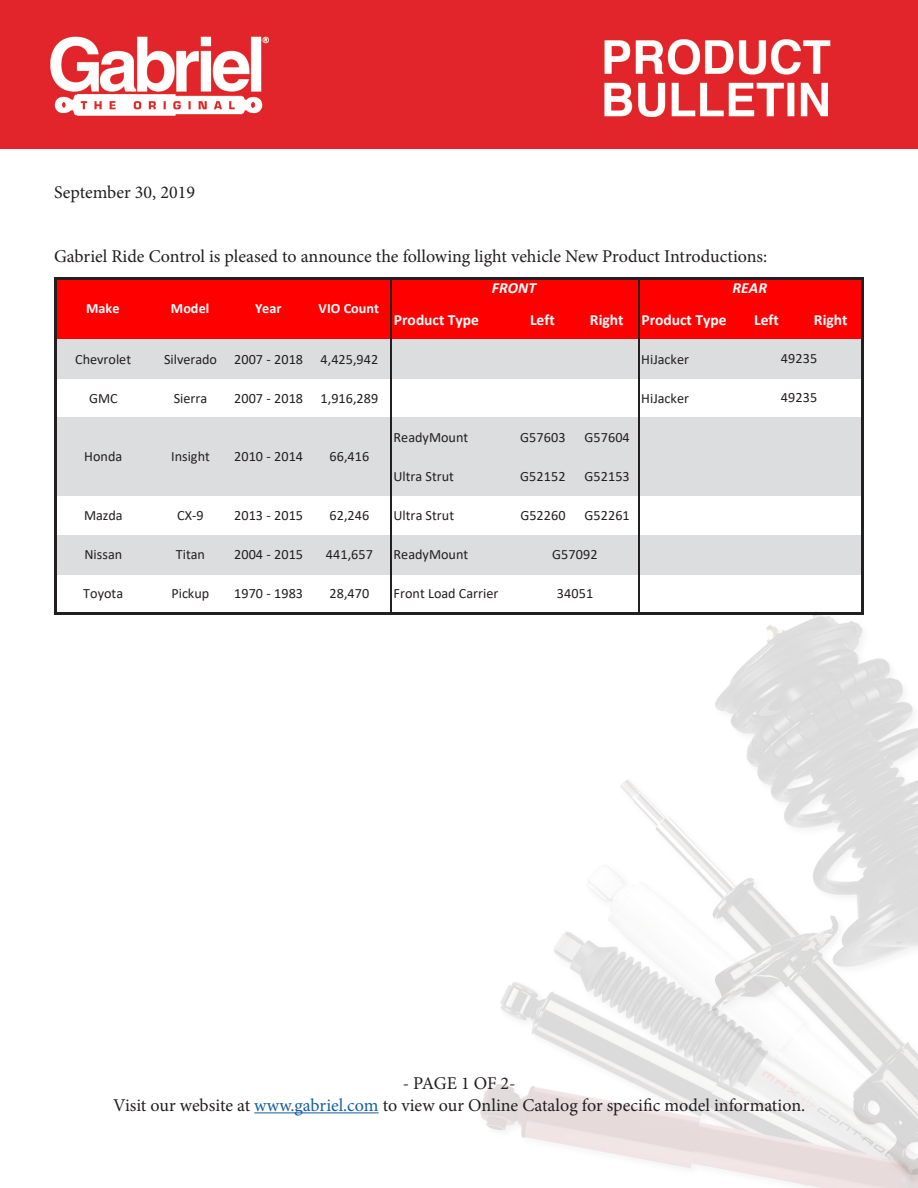
<style>
.page{position:relative;width:918px;height:1188px;background:#fff}
.page>*{position:absolute;margin:0;border:0;box-sizing:border-box;transform-origin:0 0}
.t1{font:18px "Minion Pro";color:#231f20}
.t2{font:700 15.45px "Calibri";color:#fff}
.t3{font:italic 700 15.45px "Calibri";color:#fff}
.t4{font:14.25px "Calibri";letter-spacing:.005em;color:#231f20}
.t5{font:700 14.25px "Calibri";letter-spacing:.005em;color:#fff}
.s1{color:#175d9e}
</style>
<div class="page">
<img style="left:0;top:0;width:918px;height:1188px">
<hr style="left:254px;top:1112px;width:125px;height:1px;background:#175d9e">
<div style="left:56px;top:279px;width:807px;height:61px;background:#f00"></div>
<div style="left:56px;top:339px;width:807px;height:40px;background:#dcdddf"></div>
<div style="left:56px;top:418px;width:807px;height:78px;background:#dcdddf"></div>
<div style="left:56px;top:535px;width:807px;height:39px;background:#dcdddf"></div>
<hr style="left:54px;top:277px;width:2px;height:337px;background:#231f20">
<hr style="left:390px;top:280px;width:2px;height:332px;background:#231f20">
<hr style="left:638px;top:280px;width:1px;height:332px;background:#231f20">
<hr style="left:862px;top:280px;width:2px;height:334px;background:#231f20">
<hr style="left:56px;top:277px;width:808px;height:3px;background:#231f20">
<hr style="left:56px;top:612px;width:808px;height:2px;background:#231f20">
<p class="t1" style="left:54px;top:180px;width:143px">September 30, 2019</p>
<p class="t1" style="left:54px;top:245px;width:715px">Gabriel Ride Control is pleased to announce the following light vehicle New Product Introductions:</p>
<p class="t5" style="left:86px;top:298px;width:35px">Make</p>
<p class="t5" style="left:171px;top:298px;width:40px">Model</p>
<p class="t5" style="left:255px;top:298px;width:28px">Year</p>
<p class="t5" style="left:319px;top:298px;width:62px">VIO Count</p>
<p class="t3" style="left:492px;top:277px;width:46px">FRONT</p>
<p class="t3" style="left:733px;top:277px;width:36px">REAR</p>
<p class="t2" style="left:394px;top:308px;width:87px">Product Type</p>
<p class="t2" style="left:530px;top:308px;width:26px">Left</p>
<p class="t2" style="left:590px;top:308px;width:138px">Right Product Type</p>
<p class="t2" style="left:754px;top:308px;width:26px">Left</p>
<p class="t2" style="left:814px;top:308px;width:35px">Right</p>
<p class="t4" style="left:75px;top:349px;width:57px">Chevrolet</p>
<p class="t4" style="left:164px;top:349px;width:216px">Silverado 2007 - 2018 4,425,942</p>
<p class="t4" style="left:641px;top:349px;width:49px">HiJacker</p>
<p class="t4" style="left:89px;top:388px;width:30px">GMC</p>
<p class="t4" style="left:174px;top:388px;width:35px">Sierra</p>
<p class="t4" style="left:234px;top:388px;width:146px">2007 - 2018 1,916,289</p>
<p class="t4" style="left:641px;top:388px;width:49px">HiJacker</p>
<p class="t4" style="left:394px;top:427px;width:76px">ReadyMount</p>
<p class="t4" style="left:520px;top:427px;width:47px">G57603</p>
<p class="t4" style="left:585px;top:427px;width:47px">G57604</p>
<p class="t4" style="left:394px;top:467px;width:62px">Ultra Strut</p>
<p class="t4" style="left:520px;top:467px;width:47px">G52152</p>
<p class="t4" style="left:585px;top:467px;width:47px">G52153</p>
<p class="t4" style="left:84px;top:506px;width:40px">Mazda</p>
<p class="t4" style="left:177px;top:506px;width:28px">CX-9</p>
<p class="t4" style="left:234px;top:506px;width:71px">2013 - 2015</p>
<p class="t4" style="left:330px;top:506px;width:41px">62,246</p>
<p class="t4" style="left:394px;top:506px;width:62px">Ultra Strut</p>
<p class="t4" style="left:520px;top:506px;width:47px">G52260</p>
<p class="t4" style="left:585px;top:506px;width:47px">G52261</p>
<p class="t4" style="left:84px;top:545px;width:39px">Nissan</p>
<p class="t4" style="left:176px;top:545px;width:31px">Titan</p>
<p class="t4" style="left:234px;top:545px;width:71px">2004 - 2015</p>
<p class="t4" style="left:326px;top:545px;width:49px">441,657</p>
<p class="t4" style="left:394px;top:545px;width:76px">ReadyMount</p>
<p class="t4" style="left:83px;top:584px;width:41px">Toyota</p>
<p class="t4" style="left:171px;top:584px;width:39px">Pickup</p>
<p class="t4" style="left:234px;top:584px;width:71px">1970 - 1983</p>
<p class="t4" style="left:330px;top:584px;width:41px">28,470</p>
<p class="t4" style="left:394px;top:584px;width:106px">Front Load Carrier</p>
<p class="t4" style="left:84px;top:446px;width:39px">Honda</p>
<p class="t4" style="left:171px;top:446px;width:40px">Insight</p>
<p class="t4" style="left:330px;top:446px;width:41px">66,416</p>
<p class="t4" style="left:234px;top:446px;width:71px">2010 - 2014</p>
<p class="t4" style="left:552px;top:544px;width:47px">G57092</p>
<p class="t4" style="left:557px;top:583px;width:38px">34051</p>
<p class="t4" style="left:781px;top:348px;width:38px">49235</p>
<p class="t4" style="left:781px;top:388px;width:38px">49235</p>
<p class="t1" style="left:403px;top:1072px;width:114px">- PAGE 1 OF 2-</p>
<p class="t1" style="left:113px;top:1093px;width:694px">Visit our website at <span class="s1">www.gabriel.com</span> to view our Online Catalog for specific model information.</p>
</div>
